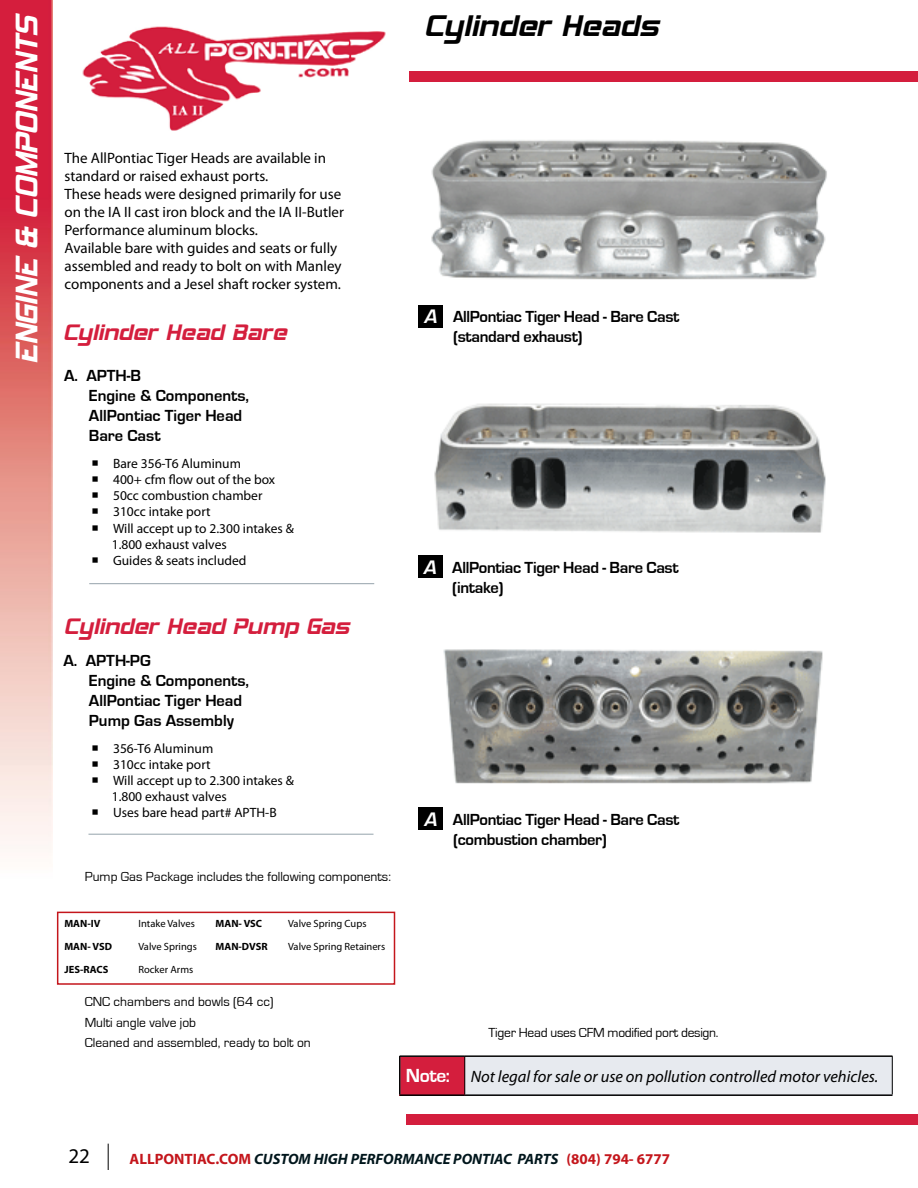
<style>
.page{position:relative;width:918px;height:1188px;background:#fff}
.page>*{position:absolute;margin:0;border:0;box-sizing:border-box;transform-origin:0 0}
.t1{font:37.5px "Hemi Head 426";color:#fff}
.t2{font:36px "Hemi Head 426";color:#000}
.t3{font:27px "Hemi Head 426";color:#d41e3d}
.t4{font:21px "Myriad Pro";color:#000}
.t5{font:700 16.5px/20.2px "Eurostile";letter-spacing:-.02em;color:#000}
.t6{font:700 16.5px/19.8px "Eurostile";color:#000}
.t7{font:italic 16.5px "Myriad Pro";color:#000}
.t8{font:15px/18px "Myriad Pro";color:#000}
.t9{font:italic 700 15px "Myriad Pro";color:#00161c}
.t10{font:13.5px/16.5px "Myriad Pro";color:#000}
.t11{font:13.5px/20.2px "Eurostile";color:#000}
.t12{font:13.5px "Eurostile";letter-spacing:-.02em;color:#000}
.t13{font:10.5px "Myriad Pro";color:#000}
.t14{font:700 10.5px "Myriad Pro";color:#000}
.s1{font-family:"Eurostile LT Std";font-weight:600;font-style:italic;font-size:18px;color:#fff}
.s2{font-family:"Eurostile";font-weight:700;font-style:normal;font-size:19.5px;color:#fff}
.s3{font-style:normal;color:#c4161c}
</style>
<div class="page">
<svg style="left:108px;top:1144px;width:1px;height:26px"></svg>
<img style="left:418px;top:140px;width:409px;height:668px">
<div style="left:400px;top:1056px;width:65px;height:39px;background:#d41e3d"></div>
<div style="left:465px;top:1056px;width:427px;height:39px;background:#e7eaef"></div>
<hr style="left:400px;top:1056px;width:65px;height:1px;background:#000">
<hr style="left:399px;top:1056px;width:1px;height:38px;background:#000">
<hr style="left:400px;top:1056px;width:1px;height:38px;background:#000">
<hr style="left:465px;top:1056px;width:427px;height:1px;background:#000">
<hr style="left:465px;top:1056px;width:1px;height:38px;background:#000">
<hr style="left:892px;top:1056px;width:1px;height:38px;background:#000">
<hr style="left:400px;top:1094px;width:65px;height:2px;background:#000">
<hr style="left:465px;top:1094px;width:427px;height:2px;background:#000">
<hr style="left:88px;top:834px;width:285px;height:1px;background:#95a3ab">
<div style="left:418px;top:556px;width:24px;height:22px;background:#000"></div>
<div style="left:418px;top:808px;width:25px;height:22px;background:#000"></div>
<div style="left:418px;top:305px;width:25px;height:23px;background:#000"></div>
<div style="left:410px;top:71px;width:506px;height:11px;background:#d41e3d"></div>
<div style="left:406px;top:1114px;width:510px;height:11px;background:#d41e3d"></div>
<svg style="left:916px;top:71px;width:2px;height:1054px"></svg>
<hr style="left:89px;top:583px;width:285px;height:1px;background:#95a3ab">
<img style="left:82px;top:26px;width:304px;height:104px">
<div style="left:57px;top:912px;width:338px;height:73px;border:2px solid #c4161c"></div>
<img style="left:0;top:0;width:53px;height:850px">
<p class="t1" style="left:11px;top:364px;width:353px;rotate:-90deg">ENGINE &amp; COMPONENTS</p>
<p class="t2" style="left:424px;top:11px;width:235px">Cylinder Heads</p>
<p class="t8" style="left:64px;top:149px;width:281px">The AllPontiac Tiger Heads are available in standard or raised exhaust ports.<br>These heads were designed primarily for use on the IA II cast iron block and the IA II-Butler Performance aluminum blocks.<br>Available bare with guides and seats or fully assembled and ready to bolt on with Manley components and a Jesel shaft rocker system.</p>
<p class="t3" style="left:63px;top:321px;width:225px">Cylinder Head Bare</p>
<p class="t6" style="left:89px;top:366px;width:162px;text-indent:-25px">A. APTH-B<br>Engine &amp; Components,<br>AllPontiac Tiger Head<br>Bare Cast</p>
<p class="t10" style="left:92px;top:455px;width:151px">○ Bare 356-T6 Aluminum</p>
<p class="t10" style="left:92px;top:471px;width:185px">○ 400+ cfm flow out of the box</p>
<p class="t10" style="left:92px;top:487px;width:172px">○ 50cc combustion chamber</p>
<p class="t10" style="left:92px;top:503px;width:121px">○ 310cc intake port</p>
<p class="t10" style="left:112px;top:520px;width:184px;text-indent:-20px">○ Will accept up to 2.300 intakes &amp;<br>1.800 exhaust valves</p>
<p class="t10" style="left:92px;top:552px;width:157px">○ Guides &amp; seats included</p>
<p class="t3" style="left:64px;top:615px;width:287px">Cylinder Head Pump Gas</p>
<p class="t6" style="left:89px;top:651px;width:162px;text-indent:-25px">A. APTH-PG<br>Engine &amp; Components,<br>AllPontiac Tiger Head<br>Pump Gas Assembly</p>
<p class="t10" style="left:92px;top:740px;width:123px">○ 356-T6 Aluminum</p>
<p class="t10" style="left:92px;top:756px;width:121px">○ 310cc intake port</p>
<p class="t10" style="left:112px;top:772px;width:184px;text-indent:-20px">○ Will accept up to 2.300 intakes &amp;<br>1.800 exhaust valves</p>
<p class="t10" style="left:92px;top:804px;width:187px">○ Uses bare head part# APTH-B</p>
<p class="t11" style="left:85px;top:866px;width:308px">Pump Gas Package includes the following components:</p>
<p class="t14" style="left:64px;top:917px;width:38px">MAN-IV</p>
<p class="t13" style="left:138px;top:917px;width:58px">Intake Valves</p>
<p class="t14" style="left:216px;top:917px;width:48px">MAN- VSC</p>
<p class="t13" style="left:288px;top:917px;width:80px">Valve Spring Cups</p>
<p class="t14" style="left:64px;top:939px;width:49px">MAN- VSD</p>
<p class="t13" style="left:138px;top:940px;width:60px">Valve Springs</p>
<p class="t14" style="left:216px;top:939px;width:54px">MAN-DVSR</p>
<p class="t13" style="left:288px;top:940px;width:99px">Valve Spring Retainers</p>
<p class="t14" style="left:64px;top:962px;width:45px">JES-RACS</p>
<p class="t13" style="left:138px;top:963px;width:56px">Rocker Arms</p>
<p class="t11" style="left:85px;top:992px;width:228px">CNC chambers and bowls (64 cc)<br>Multi angle valve job<br>Cleaned and assembled, ready to bolt on</p>
<p class="t5" style="left:453px;top:307px;width:228px;text-indent:-29px"><span class="s1">A</span> AllPontiac Tiger Head - Bare Cast (standard exhaust)</p>
<p class="t5" style="left:452px;top:557px;width:228px;text-indent:-29px"><span class="s1">A</span> AllPontiac Tiger Head - Bare Cast (intake)</p>
<p class="t5" style="left:453px;top:809px;width:228px;text-indent:-29px"><span class="s1">A</span> AllPontiac Tiger Head - Bare Cast (combustion chamber)</p>
<p class="t12" style="left:489px;top:1025px;width:231px">Tiger Head uses CFM modified port design.</p>
<p class="t7" style="left:406px;top:1066px;width:474px"><span class="s2">Note:</span> Not legal for sale or use on pollution controlled motor vehicles.</p>
<p class="t4" style="left:68px;top:1143px;width:23px">22</p>
<p class="t9" style="left:130px;top:1150px;width:542px"><span class="s3">ALLPONTIAC.COM</span> CUSTOM HIGH PERFORMANCE PONTIAC PARTS <span class="s3">(804) 794- 6777</span></p>
</div>
